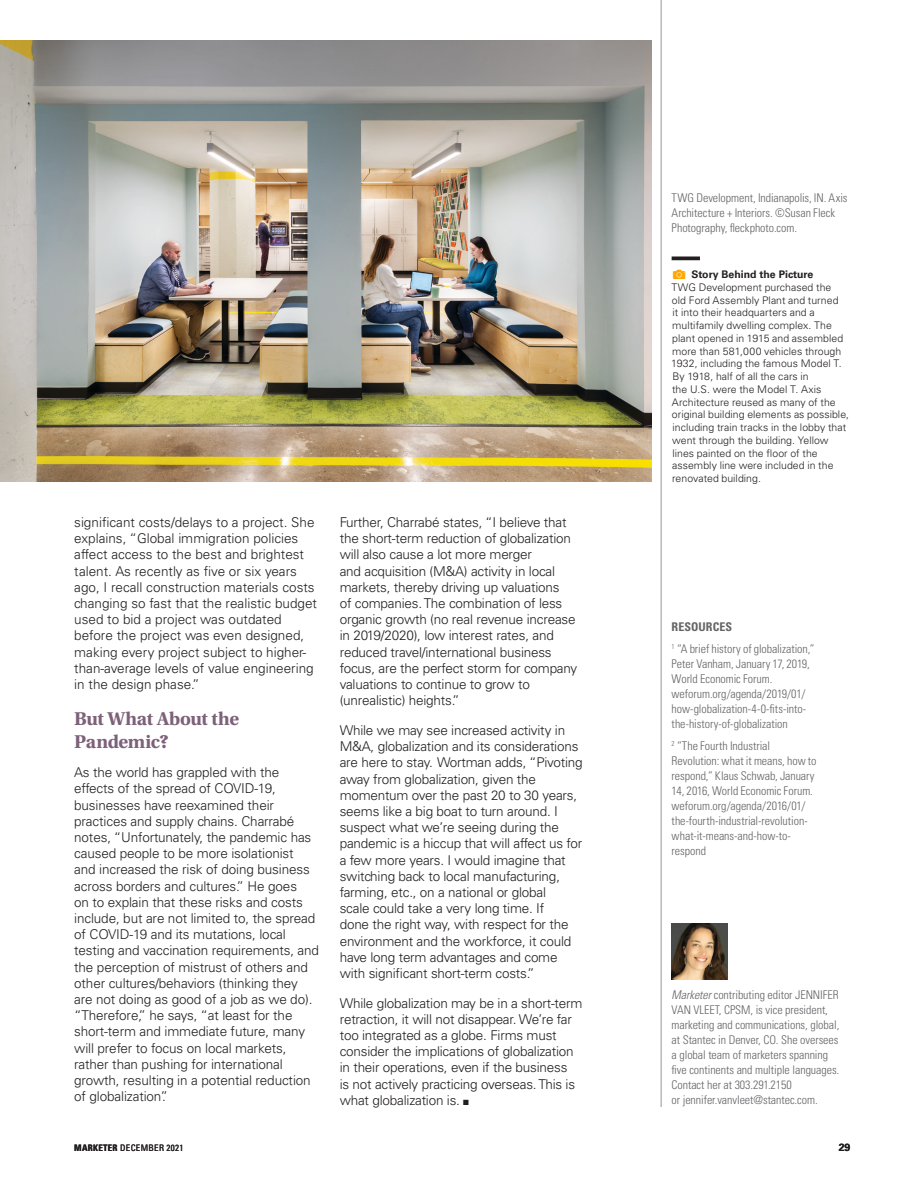
<style>
.page{position:relative;width:918px;height:1188px;background:#fff}
.page>*{position:absolute;margin:0;border:0;box-sizing:border-box;transform-origin:0 0}
.t1{font:700 19.5px/22.5px "Utopia Std";letter-spacing:-.025em;color:#7d6179}
.t2{font:300 13.5px/16.2px "Univers LT Std";letter-spacing:-.015em;color:#231f20}
.t3{font:300 condensed 12px/15px "Univers LT Std";letter-spacing:-.005em;color:#636466}
.t4{font:300 10.5px/12.8px "Univers LT Std";letter-spacing:.005em;color:#231f20}
.t5{font:700 10.5px "Univers LT Std";color:#231f20}
.t6{font:condensed 9px "Univers LT Std";letter-spacing:.03em;color:#231f20}
.s1{font-style:italic}
.s2{font-weight:700}
</style>
<div class="page">
<img style="left:0;top:40px;width:651px;height:442px">
<img style="left:672px;top:924px;width:56px;height:56px">
<hr style="left:661px;top:0;width:1px;height:1107px;background:#949698">
<svg style="left:672px;top:256px;width:28px;height:4px"></svg>
<p class="t3" style="left:672px;top:190px;width:177px">TWG Development, Indianapolis, IN. Axis<br>Architecture + Interiors. ©Susan Fleck<br>Photography, fleckphoto.com.</p>
<p class="t2" style="left:74px;top:514px;width:244px">significant costs/delays to a project. She explains, “Global immigration policies affect access to the best and brightest talent. As recently as five or six years ago, I recall construction materials costs changing so fast that the realistic budget used to bid a project was outdated before the project was even designed, making every project subject to higher&shy;than-average levels of value engineering in the design phase.”</p>
<h1 class="t1" style="left:74px;top:708px;width:166px">But What About the<br>Pandemic?</h1>
<p class="t2" style="left:74px;top:764px;width:246px">As the world has grappled with the effects of the spread of COVID-19, businesses have reexamined their practices and supply chains. Charrabé notes, “Unfortunately, the pandemic has caused people to be more isolationist<br>and increased the risk of doing business across borders and cultures.” He goes<br>on to explain that these risks and costs include, but are not limited to, the spread of COVID-19 and its mutations, local testing and vaccination requirements, and the perception of mistrust of others and other cultures/behaviors (thinking they are not doing as good of a job as we do). “Therefore,” he says, “at least for the short-term and immediate future, many will prefer to focus on local markets, rather than pushing for international growth, resulting in a potential reduction of globalization”.</p>
<p class="t5" style="left:691px;top:268px;width:123px">Story Behind the Picture</p>
<p class="t4" style="left:671px;top:281px;width:179px">TWG Development purchased the<br>old Ford Assembly Plant and turned<br>it into their headquarters and a multifamily dwelling complex. The plant opened in 1915 and assembled more than 581,000 vehicles through 1932, including the famous Model T.<br>By 1918, half of all the cars in<br>the U.S. were the Model T. Axis Architecture reused as many of the original building elements as possible, including train tracks in the lobby that went through the building. Yellow lines painted on the floor of the assembly line were included in the renovated building.</p>
<p class="t2" style="left:340px;top:514px;width:239px">Further, Charrabé states, “I believe that the short-term reduction of globalization will also cause a lot more merger<br>and acquisition (M&amp;A) activity in local markets, thereby driving up valuations<br>of companies. The combination of less organic growth (no real revenue increase in 2019/2020), low interest rates, and reduced travel/international business focus, are the perfect storm for company valuations to continue to grow to (unrealistic) heights.”</p>
<p class="t2" style="left:340px;top:722px;width:245px">While we may see increased activity in M&amp;A, globalization and its considerations are here to stay. Wortman adds, “Pivoting away from globalization, given the momentum over the past 20 to 30 years, seems like a big boat to turn around. I suspect what we’re seeing during the pandemic is a hiccup that will affect us for a few more years. I would imagine that switching back to local manufacturing, farming, etc., on a national or global<br>scale could take a very long time. If<br>done the right way, with respect for the environment and the workforce, it could have long term advantages and come with significant short-term costs.”</p>
<p class="t2" style="left:340px;top:995px;width:244px">While globalization may be in a short-term retraction, it will not disappear. We’re far too integrated as a globe. Firms must consider the implications of globalization in their operations, even if the business<br>is not actively practicing overseas. This is what globalization is. ■</p>
<p class="t3" style="left:672px;top:988px;width:169px"><span class="s1">Marketer</span> contributing editor JENNIFER VAN VLEET, CPSM, is vice president, marketing and communications, global, at Stantec in Denver, CO. She oversees a global team of marketers spanning five continents and multiple languages.<br>Contact her at 303.291.2150<br>or jennifer.vanvleet@stantec.com.</p>
<p class="t3" style="left:672px;top:616px;width:144px;line-height:21.8px"><span class="s2">RESOURCES<br></span><sup>1</sup> “A brief history of globalization,”</p>
<p class="t3" style="left:672px;top:656px;width:140px">Peter Vanham, January 17, 2019,<br>World Economic Forum. weforum.org/agenda/2019/01/ how-globalization-4-0-fits-into&shy;the-history-of-globalization</p>
<p class="t3" style="left:672px;top:738px;width:146px"><sup>2</sup> “The Fourth Industrial<br>Revolution: what it means, how to respond,” Klaus Schwab, January<br>14, 2016, World Economic Forum. weforum.org/agenda/2016/01/ the-fourth-industrial-revolution&shy;what-it-means-and-how-to&shy;respond</p>
<p class="t6" style="left:74px;top:1142px;width:111px"><span class="s2">MARKETER</span> DECEMBER 2021</p>
<p class="t5" style="left:839px;top:1141px;width:13px">29</p>
</div>
